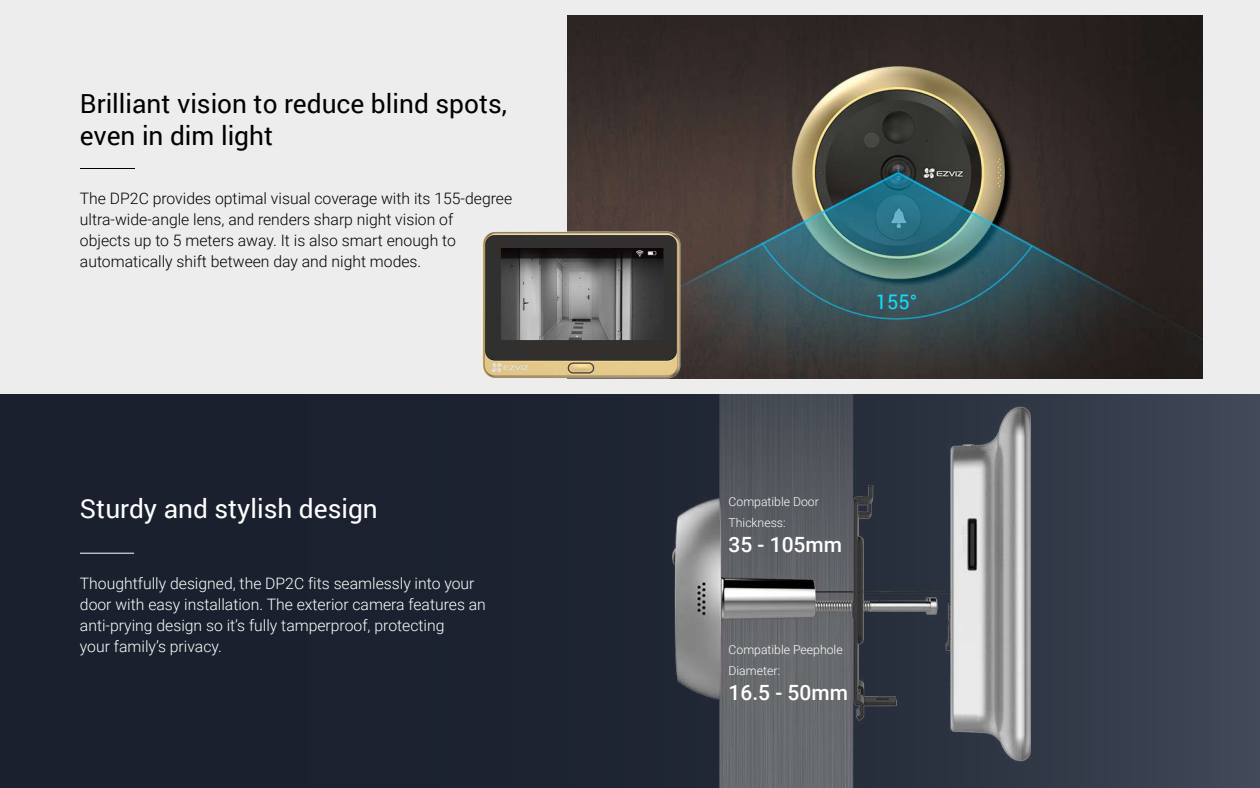
<style>
.page{position:relative;width:1260px;height:788px;background:#fff}
.page>*{position:absolute;margin:0;border:0;box-sizing:border-box;transform-origin:0 0}
.t1{font:26.25px/31.5px "Roboto";color:#000}
.t2{font:26.25px "Roboto";color:#fff}
.t3{font:500 21px "Roboto";color:#fff}
.t4{font:20.12px "Roboto";color:#10ddff}
.t5{font:300 15.75px/21px "Roboto";color:#000}
.t6{font:300 15.75px/21px "Roboto";color:#fff}
.t7{font:300 12.25px/21px "Roboto";color:#fff}
</style>
<div class="page">
<div style="left:0;top:0;width:1260px;height:394px;background:#ededed"></div>
<img style="left:567px;top:16px;width:635px;height:362px">
<hr style="left:80px;top:168px;width:54px;height:1px;background:#000">
<svg style="left:0;top:394px;width:1260px;height:394px;background:#222836"></svg>
<img style="left:672px;top:394px;width:358px;height:394px">
<hr style="left:80px;top:552px;width:54px;height:1px;background:#fff">
<img style="left:482px;top:220px;width:211px;height:159px">
<h1 class="t1" style="left:80px;top:87px;width:429px">Brilliant vision to reduce blind spots, even in dim light</h1>
<p class="t5" style="left:80px;top:188px;width:434px">The DP2C provides optimal visual coverage with its 155-degree ultra-wide-angle lens, and renders sharp night vision of<br>objects up to 5 meters away. It is also smart enough to automatically shift between day and night modes.</p>
<h1 class="t2" style="left:80px;top:490px;width:299px">Sturdy and stylish design</h1>
<p class="t6" style="left:80px;top:572px;width:408px">Thoughtfully designed, the DP2C fits seamlessly into your door with easy installation. The exterior camera features an anti-prying design so it’s fully tamperproof, protecting<br>your family’s privacy.</p>
<p class="t4" style="left:876px;top:287px;width:43px">155°</p>
<p class="t7" style="left:729px;top:491px;width:92px">Compatible Door<br>Thickness:</p>
<h2 class="t3" style="left:729px;top:529px;width:115px">35 - 105mm</h2>
<p class="t7" style="left:729px;top:639px;width:116px">Compatible Peephole<br>Diameter:</p>
<h2 class="t3" style="left:729px;top:677px;width:121px">16.5 - 50mm</h2>
</div>
